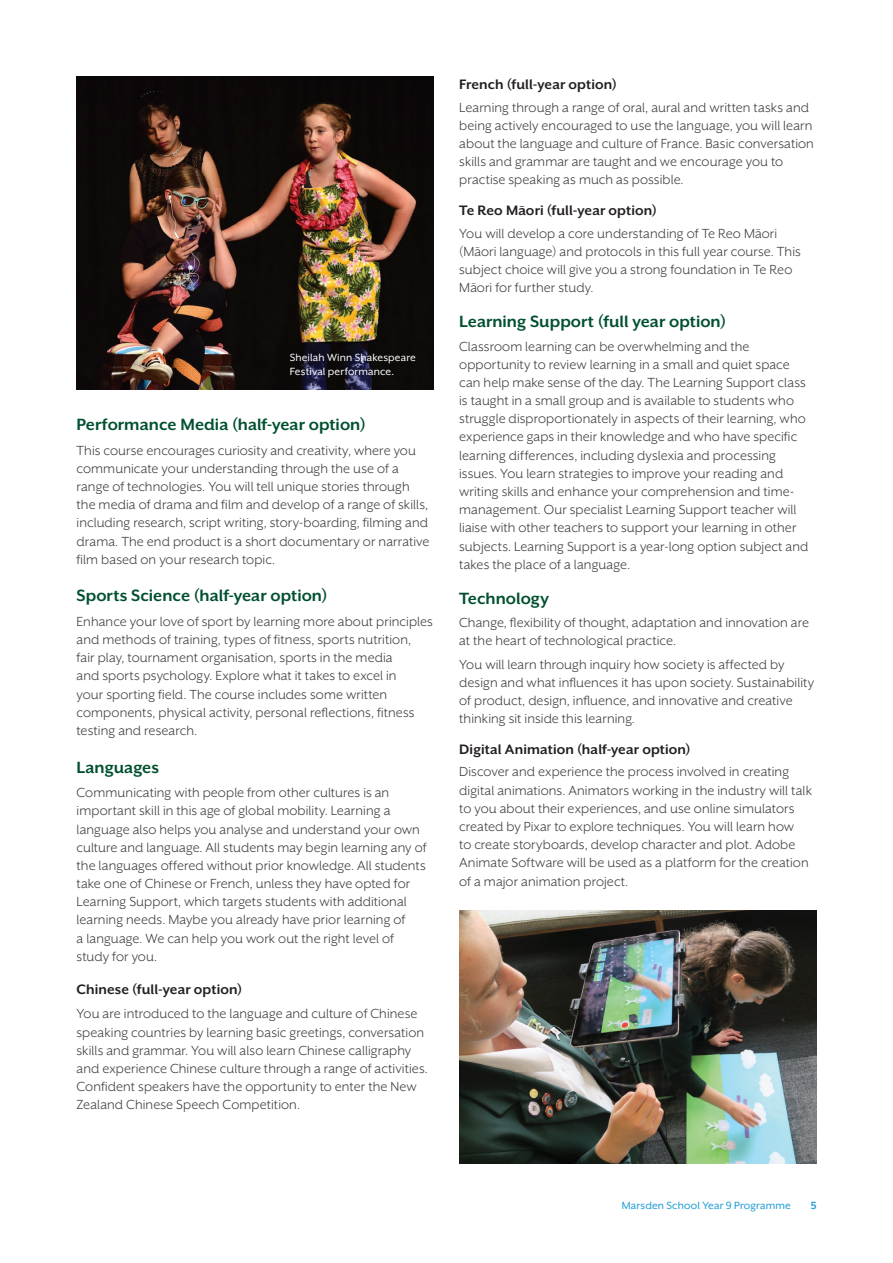
<style>
.page{position:relative;width:893px;height:1263px;background:#fff}
.page>*{position:absolute;margin:0;border:0;box-sizing:border-box;transform-origin:0 0}
.SM_Sub_head_2{font:700 18.75px "Mr Eaves XL San OT";color:#00502e}
.SM_Sub_head_3{font:700 15.75px "Mr Eaves XL San OT";letter-spacing:.005em;color:#231f20}
.SM_Sub_head_3-2{font:700 15.75px "Mr Eaves XL San OT";letter-spacing:.005em;color:#231f20;scale:.75 1}
.SM_Body{font:15.15px/18.1px "Mr Eaves XL San OT";letter-spacing:.005em;color:#3e3e3f}
.SM_Body-2{font:15.15px/27.2px "Mr Eaves XL San OT";letter-spacing:.005em;color:#3e3e3f;scale:.75 1}
.SM_Captions{font:12px/13.8px "Mr Eaves XL San OT";letter-spacing:.01em;color:#fff}
.t1{font:12px "Mr Eaves XL San OT";letter-spacing:.01em;color:#1b9bd5}
.t2{font:700 12px "Mr Eaves XL San OT";color:#1b9bd5}
</style>
<div class="page">
<img style="left:459px;top:910px;width:357px;height:254px">
<img style="left:77px;top:77px;width:357px;height:312px">
<p class="SM_Captions" style="left:290px;top:351px;width:128px">Sheilah Winn Shakespeare<br>Festival performance.</p>
<p class="SM_Sub_head_2" style="left:77px;top:415px;width:291px">Performance Media (half-year option)</p>
<p class="SM_Body" style="left:77px;top:441px;width:354px">This course encourages curiosity and creativity, where you communicate your understanding through the use of a range of technologies. You will tell unique stories through the media of drama and film and develop of a range of skills, including research, script writing, story-boarding, filming and drama. The end product is a short documentary or narrative film based on your research topic.</p>
<p class="SM_Sub_head_2" style="left:77px;top:586px;width:252px">Sports Science (half-year option)</p>
<p class="SM_Body" style="left:77px;top:612px;width:358px">Enhance your love of sport by learning more about principles and methods of training, types of fitness, sports nutrition, fair play, tournament organisation, sports in the media<br>and sports psychology. Explore what it takes to excel in<br>your sporting field. The course includes some written components, physical activity, personal reflections, fitness testing and research.</p>
<p class="SM_Sub_head_2" style="left:77px;top:758px;width:84px">Languages</p>
<p class="SM_Body" style="left:77px;top:783px;width:351px">Communicating with people from other cultures is an important skill in this age of global mobility. Learning a language also helps you analyse and understand your own culture and language. All students may begin learning any of the languages offered without prior knowledge. All students take one of Chinese or French, unless they have opted for Learning Support, which targets students with additional learning needs. Maybe you already have prior learning of<br>a language. We can help you work out the right level of study for you.</p>
<p class="SM_Sub_head_3" style="left:77px;top:981px;width:167px">Chinese (full-year option)</p>
<p class="SM_Body" style="left:77px;top:1005px;width:353px">You are introduced to the language and culture of Chinese speaking countries by learning basic greetings, conversation skills and grammar. You will also learn Chinese calligraphy and experience Chinese culture through a range of activities.<br>Confident speakers have the opportunity to enter the New Zealand Chinese Speech Competition.</p>
<p class="SM_Sub_head_3" style="left:459px;top:77px;width:159px">French (full-year option)</p>
<p class="SM_Body" style="left:459px;top:98px;width:356px">Learning through a range of oral, aural and written tasks and being actively encouraged to use the language, you will learn about the language and culture of France. Basic conversation skills and grammar are taught and we encourage you to practise speaking as much as possible.</p>
<p class="SM_Sub_head_3" style="left:459px;top:203px;width:199px">Te Reo Maori (full-year option)</p>
<p class="SM_Sub_head_3-2" style="left:520px;top:194px;width:7px">_</p>
<p class="SM_Body" style="left:459px;top:224px;width:319px">You will develop a core understanding of Te Reo Maori</p>
<p class="SM_Body-2" style="left:459px;top:210px;width:457px;text-indent:297px">_ (Maori language) and protocols in this full year course. This</p>
<p class="SM_Body-2" style="left:459px;top:229px;width:446px;text-indent:17px">_<br>subject choice will give you a strong foundation in Te Reo</p>
<p class="SM_Body" style="left:459px;top:279px;width:136px">Maori for further study.</p>
<p class="SM_Body-2" style="left:472px;top:265px;width:6px">_</p>
<p class="SM_Sub_head_2" style="left:459px;top:312px;width:268px">Learning Support (full year option)</p>
<p class="SM_Body" style="left:459px;top:337px;width:351px">Classroom learning can be overwhelming and the opportunity to review learning in a small and quiet space can help make sense of the day. The Learning Support class is taught in a small group and is available to students who struggle disproportionately in aspects of their learning, who experience gaps in their knowledge and who have specific learning differences, including dyslexia and processing issues. You learn strategies to improve your reading and writing skills and enhance your comprehension and time&shy;management. Our specialist Learning Support teacher will liaise with other teachers to support your learning in other subjects. Learning Support is a year-long option subject and takes the place of a language.</p>
<p class="SM_Sub_head_2" style="left:459px;top:589px;width:91px">Technology</p>
<p class="SM_Body" style="left:459px;top:613px;width:351px">Change, flexibility of thought, adaptation and innovation are at the heart of technological practice.</p>
<p class="SM_Body" style="left:459px;top:655px;width:356px">You will learn through inquiry how society is affected by design and what influences it has upon society. Sustainability of product, design, influence, and innovative and creative thinking sit inside this learning.</p>
<p class="SM_Sub_head_3" style="left:459px;top:741px;width:233px">Digital Animation (half-year option)</p>
<p class="SM_Body" style="left:459px;top:763px;width:354px">Discover and experience the process involved in creating digital animations. Animators working in the industry will talk to you about their experiences, and use online simulators created by Pixar to explore techniques. You will learn how<br>to create storyboards, develop character and plot. Adobe Animate Software will be used as a platform for the creation of a major animation project.</p>
<p class="t1" style="left:622px;top:1199px;width:171px">Marsden School Year 9 Programme</p>
<p class="t2" style="left:811px;top:1199px;width:7px">5</p>
</div>
